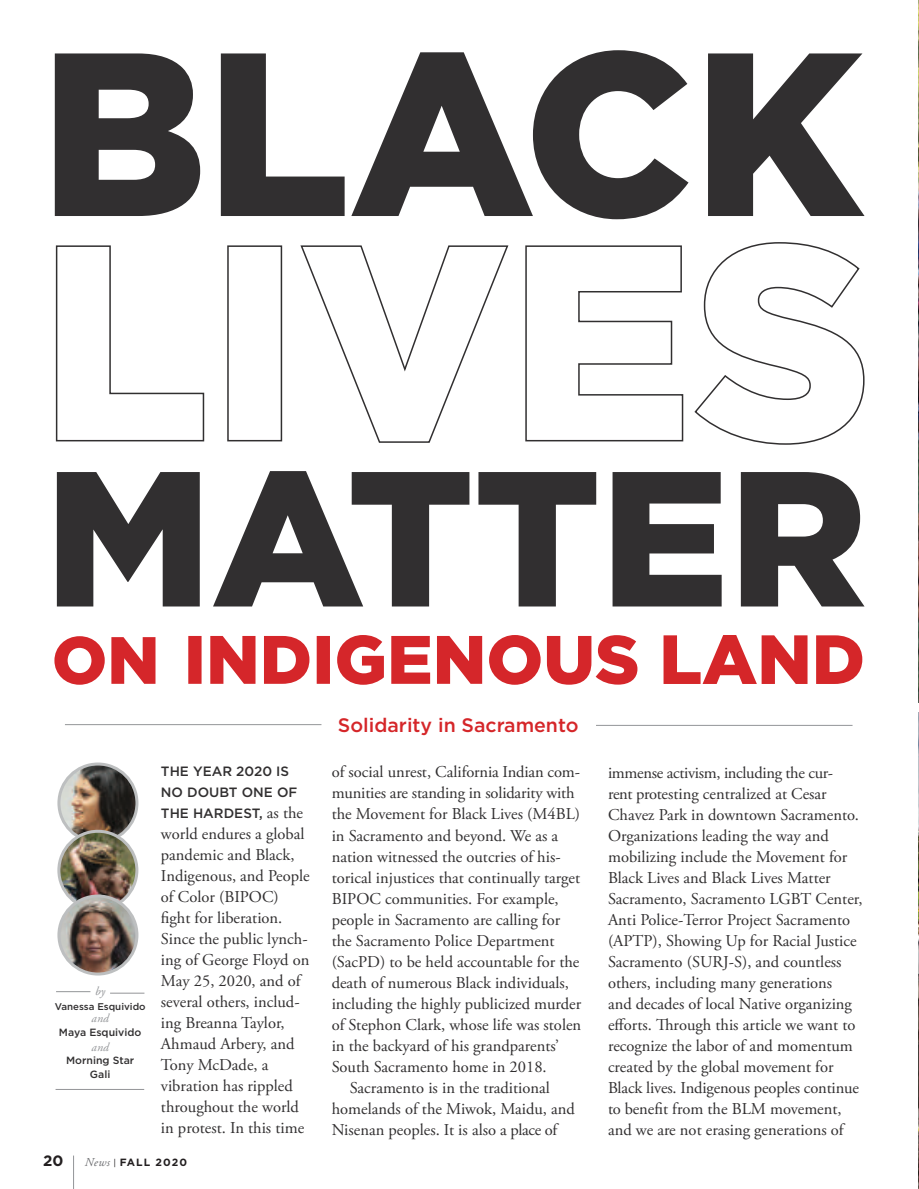
<style>
.page{position:relative;width:919px;height:1189px;background:#fff}
.page>*{position:absolute;margin:0;border:0;box-sizing:border-box;transform-origin:0 0}
.t1{font:500 19.5px "Gotham";color:#d52629}
.t2{font:16.5px/21px "Adobe Garamond Pro";color:#312f30}
.t3{font:700 15px "Gotham";color:#231f20}
.t4{font:500 13.5px/21px "Gotham";color:#312f30}
.t5{font:italic 12px "Adobe Garamond Pro";letter-spacing:.025em;color:#939598}
.t6{font:500 10.5px/13.5px "Gotham";color:#312f30;text-align:center}
.t7{font:700 10.5px "Gotham";letter-spacing:.1em;color:#231f20}
.t8{font:500 9.75px "Gotham";color:#312f30}
.s1{font-family:"Adobe Garamond Pro";font-weight:400;font-size:16.5px}
.s2{font-family:"Adobe Garamond Pro";font-weight:400;font-style:italic;font-size:12px;color:#6c6d70}
.s3{font-weight:400;font-size:9px}
</style>
<div class="page">
<hr style="left:73px;top:1155px;width:1px;height:34px;background:#939598">
<hr style="left:110px;top:993px;width:34px;height:1px;background:#939598">
<hr style="left:56px;top:1089px;width:88px;height:1px;background:#939598">
<hr style="left:56px;top:991px;width:34px;height:1px;background:#939598">
<img style="left:59px;top:764px;width:78px;height:78px;border-radius:39px">
<div style="left:57px;top:762px;width:81px;height:81px;border:3px solid #bdbfc0;border-radius:50%"></div>
<img style="left:59px;top:831px;width:78px;height:78px;border-radius:39px">
<div style="left:57px;top:830px;width:81px;height:81px;border:3px solid #bdbfc0;border-radius:50%"></div>
<img style="left:59px;top:896px;width:78px;height:78px;border-radius:39px">
<div style="left:57px;top:894px;width:81px;height:81px;border:3px solid #bdbfc0;border-radius:50%"></div>
<svg style="left:55px;top:50px;width:809px;height:169px;fill:#312f30"></svg>
<svg style="left:55px;top:242px;width:810px;height:203px"></svg>
<svg style="left:57px;top:471px;width:807px;height:135px;fill:#312f30"></svg>
<svg style="left:54px;top:635px;width:583px;height:50px"></svg>
<svg style="left:663px;top:635px;width:199px;height:49px"></svg>
<img style="left:918px;top:1px;width:1px;height:701px">
<img style="left:918px;top:713px;width:1px;height:475px">
<hr style="left:65px;top:724px;width:256px;height:1px;background:#939598">
<hr style="left:596px;top:725px;width:256px;height:1px;background:#939598">
<p class="t5" style="left:95px;top:984px;width:12px">by</p>
<p class="t8" style="left:55px;top:1000px;width:92px">Vanessa Esquivido</p>
<p class="t5" style="left:91px;top:1011px;width:19px">and</p>
<p class="t6" style="left:59px;top:1025px;width:84px">Maya Esquivido</p>
<p class="t5" style="left:91px;top:1040px;width:19px">and</p>
<p class="t6" style="left:66px;top:1054px;width:70px">Morning Star<br>Gali</p>
<p class="t4" style="left:161px;top:761px;width:144px">THE YEAR 2020 IS<br>NO DOUBT ONE OF<br>THE HARDEST, <span class="s1">as the</span></p>
<p class="t2" style="left:161px;top:824px;width:150px">world endures a global pandemic and Black,<br>Indigenous, and People of Color (BIPOC) fight for liberation.<br>Since the public lynch&shy;ing of George Floyd on<br>May 25, 2020, and of several others, includ&shy;ing Breanna Taylor,<br>Ahmaud Arbery, and<br>Tony McDade, a vibration has rippled throughout the world in protest. In this time</p>
<p class="t3" style="left:43px;top:1151px;width:22px">20</p>
<p class="t7" style="left:85px;top:1155px;width:104px"><span class="s2">News</span> <span class="s3">|</span> FALL 2020</p>
<p class="t1" style="left:338px;top:712px;width:242px">Solidarity in Sacramento</p>
<p class="t2" style="left:332px;top:762px;width:250px">of social unrest, California Indian com-</p>
<p class="t2" style="left:332px;top:783px;width:244px">munities are standing in solidarity with</p>
<p class="t2" style="left:332px;top:804px;width:250px">the Movement for Black Lives (M4BL)</p>
<p class="t2" style="left:332px;top:825px;width:228px">in Sacramento and beyond. We as a</p>
<p class="t2" style="left:332px;top:846px;width:230px">nation witnessed the outcries of his-</p>
<p class="t2" style="left:332px;top:867px;width:250px">torical injustices that continually target</p>
<p class="t2" style="left:332px;top:888px;width:229px">BIPOC communities. For example,</p>
<p class="t2" style="left:332px;top:909px;width:230px">people in Sacramento are calling for</p>
<p class="t2" style="left:332px;top:930px;width:224px">the Sacramento Police Department</p>
<p class="t2" style="left:332px;top:951px;width:249px">(SacPD) to be held accountable for the</p>
<p class="t2" style="left:332px;top:972px;width:239px">death of numerous Black individuals,</p>
<p class="t2" style="left:332px;top:993px;width:251px">including the highly publicized murder</p>
<p class="t2" style="left:332px;top:1014px;width:251px">of Stephon Clark, whose life was stolen</p>
<p class="t2" style="left:332px;top:1035px;width:229px">in the backyard of his grandparents’</p>
<p class="t2" style="left:332px;top:1056px;width:217px">South Sacramento home in 2018.</p>
<p class="t2" style="left:350px;top:1077px;width:202px">Sacramento is in the traditional</p>
<p class="t2" style="left:332px;top:1098px;width:245px">homelands of the Miwok, Maidu, and</p>
<p class="t2" style="left:332px;top:1119px;width:227px">Nisenan peoples. It is also a place of</p>
<p class="t2" style="left:608px;top:762px;width:256px">immense activism, including the cur-<br>rent protesting centralized at Cesar Chavez Park in downtown Sacramento.<br>Organizations leading the way and mobilizing include the Movement for Black Lives and Black Lives Matter Sacramento, Sacramento LGBT Center, Anti Police-Terror Project Sacramento (APTP), Showing Up for Racial Justice Sacramento (SURJ-S), and countless others, including many generations<br>and decades of local Native organizing efforts. Through this article we want to recognize the labor of and momentum created by the global movement for Black lives. Indigenous peoples continue to benefit from the BLM movement, and we are not erasing generations of</p>
</div>
